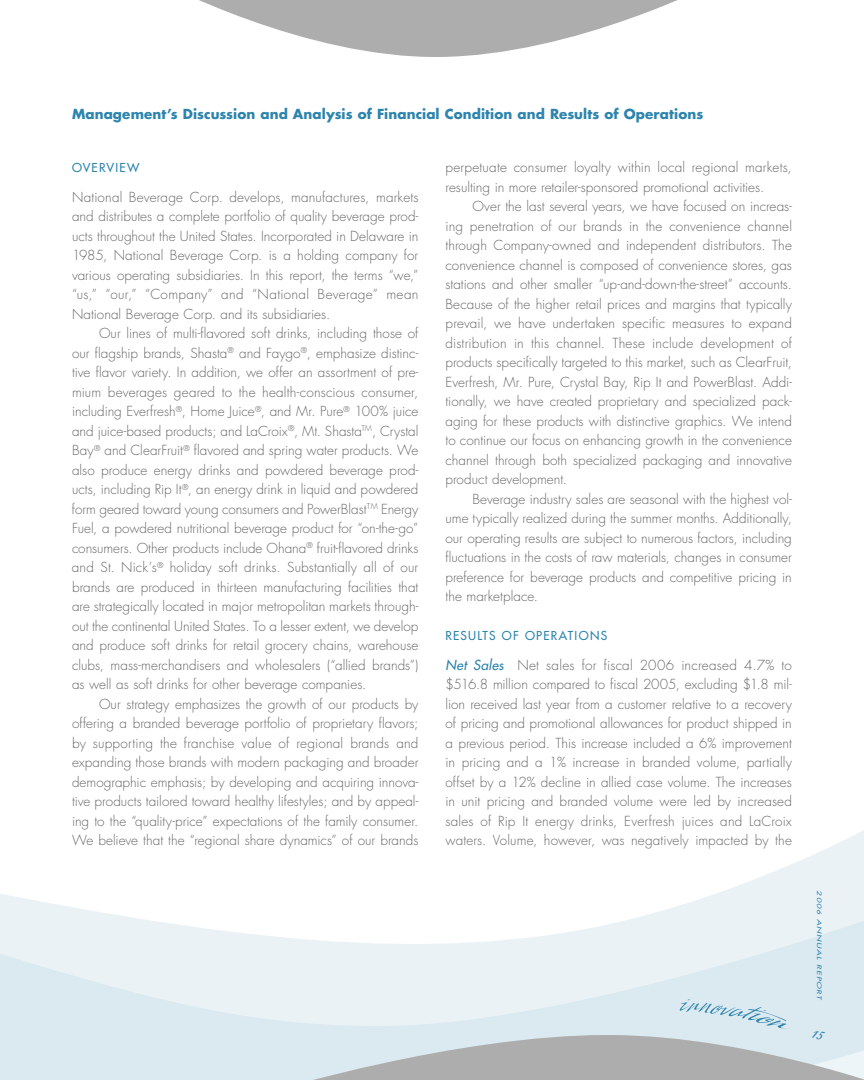
<style>
.page{position:relative;width:864px;height:1080px;background:#fff}
.page>*{position:absolute;margin:0;border:0;box-sizing:border-box;transform-origin:0 0}
.t1{font:300 13.5px/19.5px "Futura";letter-spacing:.005em;color:#686767;text-align:justify}
.t2{font:700 13.5px "Futura";letter-spacing:.005em;color:#2d84ad}
.t3{font:12px "Futura";letter-spacing:.1em;color:#2d84ad}
.t4{font:italic 6px "Futura";color:#2d84ad;scale:1.5 1}
.s1{font-weight:400;font-style:italic;color:#2d84ad}
</style>
<div class="page">
<svg style="left:0;top:830px;width:864px;height:250px"></svg>
<svg style="left:199px;top:0;width:478px;height:57px"></svg>
<svg style="left:270px;top:999px;width:594px;height:81px;background:#ccd5da"></svg>
<p class="t2" style="left:72px;top:104px;width:633px">Management’s Discussion and Analysis of Financial Condition and Results of Operations</p>
<p class="t3" style="left:72px;top:160px;width:69px">OVERVIEW</p>
<p class="t1" style="left:72px;top:187px;width:348px">National Beverage Corp. develops, manufactures, markets and distributes a complete portfolio of quality beverage prod&shy;ucts throughout the United States. Incorporated in Delaware in 1985, National Beverage Corp. is a holding company for various operating subsidiaries. In this report, the terms “we,” “us,” “our,” “Company” and “National Beverage” mean National Beverage Corp. and its subsidiaries.</p>
<p class="t1" style="left:72px;top:324px;width:348px;text-indent:27px">Our lines of multi-flavored soft drinks, including those of our flagship brands, Shasta<sup>®</sup> and Faygo<sup>®</sup>, emphasize distinc&shy;tive flavor variety. In addition, we offer an assortment of pre&shy;mium beverages geared to the health-conscious consumer, including Everfresh<sup>®</sup>, Home Juice<sup>®</sup>, and Mr. Pure<sup>®</sup> 100% juice and juice-based products; and LaCroix<sup>®</sup>, Mt. Shasta<sup>TM</sup>, Crystal Bay<sup>®</sup> and ClearFruit<sup>®</sup> flavored and spring water products. We also produce energy drinks and powdered beverage prod&shy;ucts, including Rip It<sup>®</sup>, an energy drink in liquid and powdered form geared toward young consumers and PowerBlast<sup>TM</sup> Energy Fuel, a powdered nutritional beverage product for “on-the-go” consumers. Other products include Ohana<sup>®</sup> fruit-flavored drinks and St. Nick’s<sup>®</sup> holiday soft drinks. Substantially all of our brands are produced in thirteen manufacturing facilities that are strategically located in major metropolitan markets through&shy;out the continental United States. To a lesser extent, we develop and produce soft drinks for retail grocery chains, warehouse clubs, mass-merchandisers and wholesalers (“allied brands”) as well as soft drinks for other beverage companies.</p>
<p class="t1" style="left:72px;top:694px;width:348px;text-indent:27px">Our strategy emphasizes the growth of our products by offering a branded beverage portfolio of proprietary flavors; by supporting the franchise value of regional brands and expanding those brands with modern packaging and broader demographic emphasis; by developing and acquiring innova&shy;tive products tailored toward healthy lifestyles; and by appeal&shy;ing to the “quality-price” expectations of the family consumer.<br>We believe that the “regional share dynamics” of our brands</p>
<p class="t1" style="left:446px;top:158px;width:348px">perpetuate consumer loyalty within local regional markets, resulting in more retailer-sponsored promotional activities.</p>
<p class="t1" style="left:445px;top:197px;width:348px;text-indent:27px">Over the last several years, we have focused on increas&shy;ing penetration of our brands in the convenience channel through Company-owned and independent distributors. The convenience channel is composed of convenience stores, gas stations and other smaller “up-and-down-the-street” accounts.<br>Because of the higher retail prices and margins that typically prevail, we have undertaken specific measures to expand distribution in this channel. These include development of products specifically targeted to this market, such as ClearFruit, Everfresh, Mr. Pure, Crystal Bay, Rip It and PowerBlast. Addi&shy;tionally, we have created proprietary and specialized pack&shy;aging for these products with distinctive graphics. We intend to continue our focus on enhancing growth in the convenience channel through both specialized packaging and innovative product development.</p>
<p class="t1" style="left:445px;top:489px;width:348px;text-indent:27px">Beverage industry sales are seasonal with the highest vol&shy;ume typically realized during the summer months. Additionally, our operating results are subject to numerous factors, including fluctuations in the costs of raw materials, changes in consumer preference for beverage products and competitive pricing in the marketplace.</p>
<p class="t3" style="left:446px;top:628px;width:163px">RESULTS OF OPERATIONS</p>
<p class="t1" style="left:445px;top:655px;width:348px"><span class="s1">Net Sales</span> Net sales for fiscal 2006 increased 4.7% to $516.8 million compared to fiscal 2005, excluding $1.8 mil&shy;lion received last year from a customer relative to a recovery of pricing and promotional allowances for product shipped in a previous period. This increase included a 6% improvement in pricing and a 1% increase in branded volume, partially offset by a 12% decline in allied case volume. The increases in unit pricing and branded volume were led by increased sales of Rip It energy drinks, Everfresh juices and LaCroix waters. Volume, however, was negatively impacted by the</p>
<p class="t4" style="left:823px;top:890px;width:75px;rotate:90deg">2006 ANNUAL REPORT</p>
</div>
